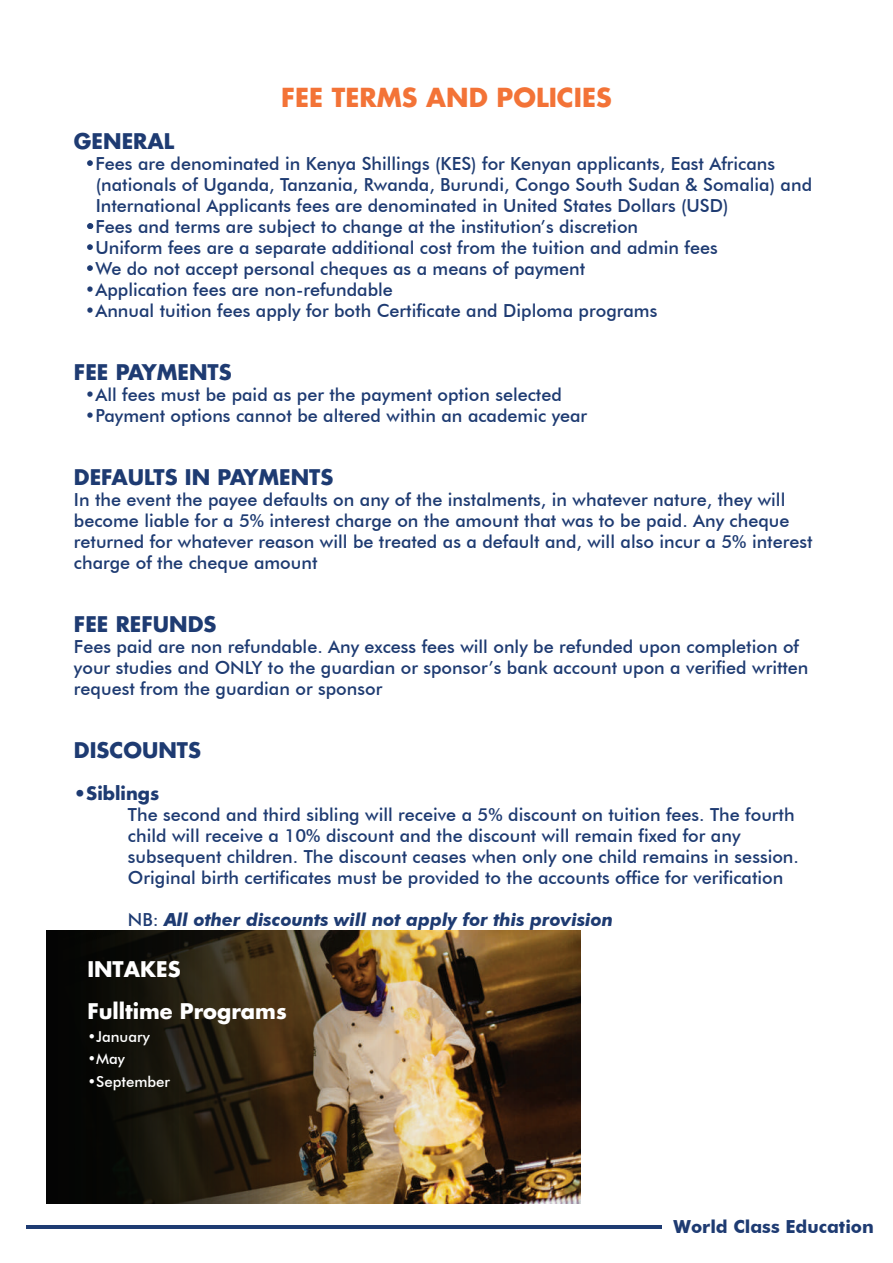
<style>
.page{position:relative;width:893px;height:1263px;background:#fff}
.page>*{position:absolute;margin:0;border:0;box-sizing:border-box;transform-origin:0 0}
.t1{font:700 25.5px "Futura";color:#f37337}
.t2{font:700 21px "Futura";color:#1e3b72}
.t3{font:700 21px/42px "Futura";color:#fff}
.t4{font:500 18px/21px "Futura BT";color:#1e3b72}
.t5{font:italic 700 18px "Futura BT";color:#1e3b72}
.t6{font:700 18px "Futura BT";color:#1e3b72}
.t7{font:700 18px "Futura";color:#1e3b72}
.t8{font:500 15px "Futura BT";color:#fff}
.s1{font-weight:500;font-style:normal}
</style>
<div class="page">
<hr style="left:26px;top:1226px;width:636px;height:3px;background:#1e3b72">
<img style="left:47px;top:930px;width:533px;height:273px">
<img style="left:47px;top:931px;width:524px;height:272px">
<svg style="left:88px;top:223px;width:5px;height:6px"></svg>
<h1 class="t1" style="left:281px;top:80px;width:332px">FEE TERMS AND POLICIES</h1>
<p class="t2" style="left:74px;top:127px;width:102px">GENERAL</p>
<p class="t4" style="left:96px;top:153px;width:718px;text-indent:-11px">•Fees are denominated in Kenya Shillings (KES) for Kenyan applicants, East Africans (nationals of Uganda, Tanzania, Rwanda, Burundi, Congo South Sudan &amp; Somalia) and<br>International Applicants fees are denominated in United States Dollars (USD)</p>
<p class="t4" style="left:85px;top:216px;width:555px">•Fees and terms are subject to change at the institution’s discretion</p>
<p class="t4" style="left:85px;top:237px;width:634px">•Uniform fees are a separate additional cost from the tuition and admin fees</p>
<p class="t4" style="left:85px;top:258px;width:502px">•We do not accept personal cheques as a means of payment</p>
<p class="t4" style="left:85px;top:279px;width:310px">•Application fees are non-refundable</p>
<p class="t4" style="left:85px;top:300px;width:574px">•Annual tuition fees apply for both Certificate and Diploma programs</p>
<p class="t2" style="left:74px;top:358px;width:159px">FEE PAYMENTS</p>
<p class="t4" style="left:85px;top:384px;width:479px">•All fees must be paid as per the payment option selected</p>
<p class="t4" style="left:85px;top:405px;width:504px">•Payment options cannot be altered within an academic year</p>
<p class="t2" style="left:74px;top:463px;width:261px">DEFAULTS IN PAYMENTS</p>
<p class="t4" style="left:74px;top:489px;width:740px">In the event the payee defaults on any of the instalments, in whatever nature, they will become liable for a 5% interest charge on the amount that was to be paid. Any cheque returned for whatever reason will be treated as a default and, will also incur a 5% interest charge of the cheque amount</p>
<p class="t2" style="left:74px;top:610px;width:144px">FEE REFUNDS</p>
<p class="t4" style="left:74px;top:636px;width:736px">Fees paid are non refundable. Any excess fees will only be refunded upon completion of your studies and ONLY to the guardian or sponsor’s bank account upon a verified written request from the guardian or sponsor</p>
<p class="t2" style="left:74px;top:736px;width:128px">DISCOUNTS</p>
<p class="t7" style="left:74px;top:781px;width:87px">•Siblings</p>
<p class="t4" style="left:128px;top:804px;width:672px">The second and third sibling will receive a 5% discount on tuition fees. The fourth child will receive a 10% discount and the discount will remain fixed for any subsequent children. The discount ceases when only one child remains in session.<br>Original birth certificates must be provided to the accounts office for verification</p>
<p class="t5" style="left:128px;top:908px;width:487px"><span class="s1">NB:</span> All other discounts will not apply for this provision</p>
<p class="t3" style="left:87px;top:948px;width:201px">INTAKES<br>Fulltime Programs</p>
<p class="t8" style="left:87px;top:1027px;width:64px">•January</p>
<p class="t8" style="left:87px;top:1050px;width:39px">•May</p>
<p class="t8" style="left:87px;top:1072px;width:84px">•September</p>
<p class="t6" style="left:674px;top:1216px;width:202px">World Class Education</p>
</div>
